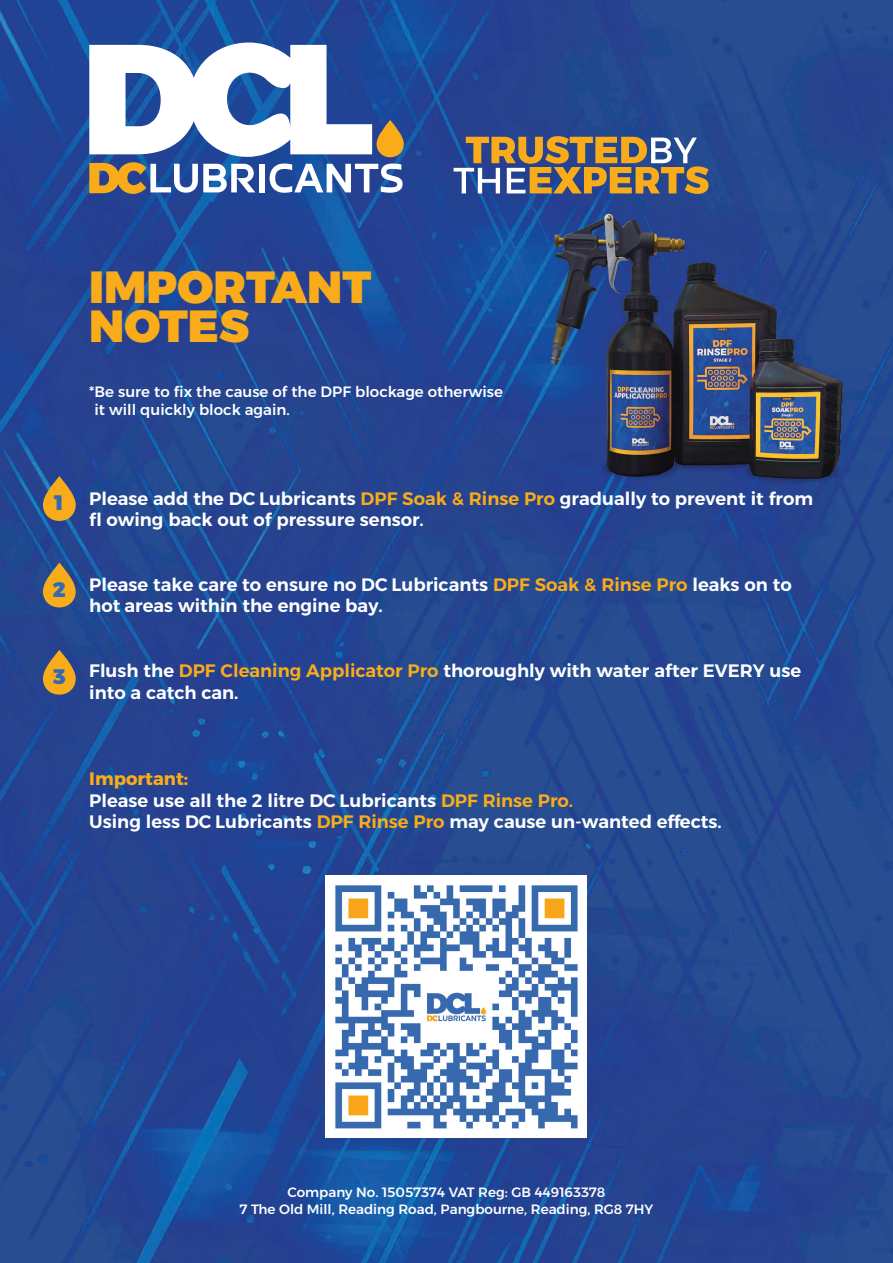
<style>
.page{position:relative;width:893px;height:1263px;background:#fff}
.page>*{position:absolute;margin:0;border:0;box-sizing:border-box;transform-origin:0 0}
.t1{font:900 45px/39px "Alexandria";color:#faab1a}
.t2{font:900 21px "Alexandria";color:#336ab3}
.t3{font:600 18px/21.6px "Alexandria";color:#fff}
.t4{font:500 15px/18px "Alexandria";color:#fff}
.t5{font:500 13.5px/16.2px "Alexandria";color:#fff;text-align:center}
.s1{color:#faab1a}
.s2{font-weight:700;color:#faab1a}
</style>
<div class="page">
<img style="left:0;top:0;width:893px;height:1263px">
<svg style="left:43px;top:476px;width:33px;height:45px"></svg>
<svg style="left:43px;top:563px;width:33px;height:44px"></svg>
<svg style="left:43px;top:650px;width:33px;height:45px"></svg>
<svg style="left:377px;top:120px;width:27px;height:37px"></svg>
<svg style="left:89px;top:43px;width:314px;height:151px"></svg>
<svg style="left:454px;top:136px;width:255px;height:58px;background:#897c6b"></svg>
<img style="left:551px;top:214px;width:293px;height:273px">
<img style="left:325px;top:876px;width:262px;height:262px">
<h1 class="t1" style="left:89px;top:268px;width:283px">IMPORTANT<br>NOTES</h1>
<p class="t4" style="left:95px;top:383px;width:410px;text-indent:-5px">*Be sure to fix the cause of the DPF blockage otherwise it will quickly block again.</p>
<p class="t2" style="left:55px;top:491px;width:10px">1</p>
<p class="t2" style="left:53px;top:577px;width:15px">2</p>
<p class="t2" style="left:53px;top:665px;width:14px">3</p>
<p class="t3" style="left:89px;top:488px;width:725px;line-height:21.1px">Please add the DC Lubricants <span class="s1">DPF Soak &amp; Rinse Pro</span> gradually to prevent it from fl owing back out of pressure sensor.</p>
<p class="t3" style="left:89px;top:574px;width:704px;line-height:21.1px">Please take care to ensure no DC Lubricants <span class="s1">DPF Soak &amp; Rinse Pro</span> leaks on to hot areas within the engine bay.</p>
<p class="t3" style="left:89px;top:660px;width:713px">Flush the <span class="s1">DPF Cleaning Applicator Pro</span> thoroughly with water after EVERY use into a catch can.</p>
<p class="t3" style="left:89px;top:768px;width:634px"><span class="s2">Important:<br></span>Please use all the 2 litre DC Lubricants <span class="s1">DPF Rinse Pro.<br></span>Using less DC Lubricants <span class="s1">DPF Rinse Pro</span> may cause un-wanted effects.</p>
<p class="t5" style="left:240px;top:1184px;width:415px">Company No. 15057374 VAT Reg: GB 449163378<br>7 The Old Mill, Reading Road, Pangbourne, Reading, RG8 7HY</p>
</div>
